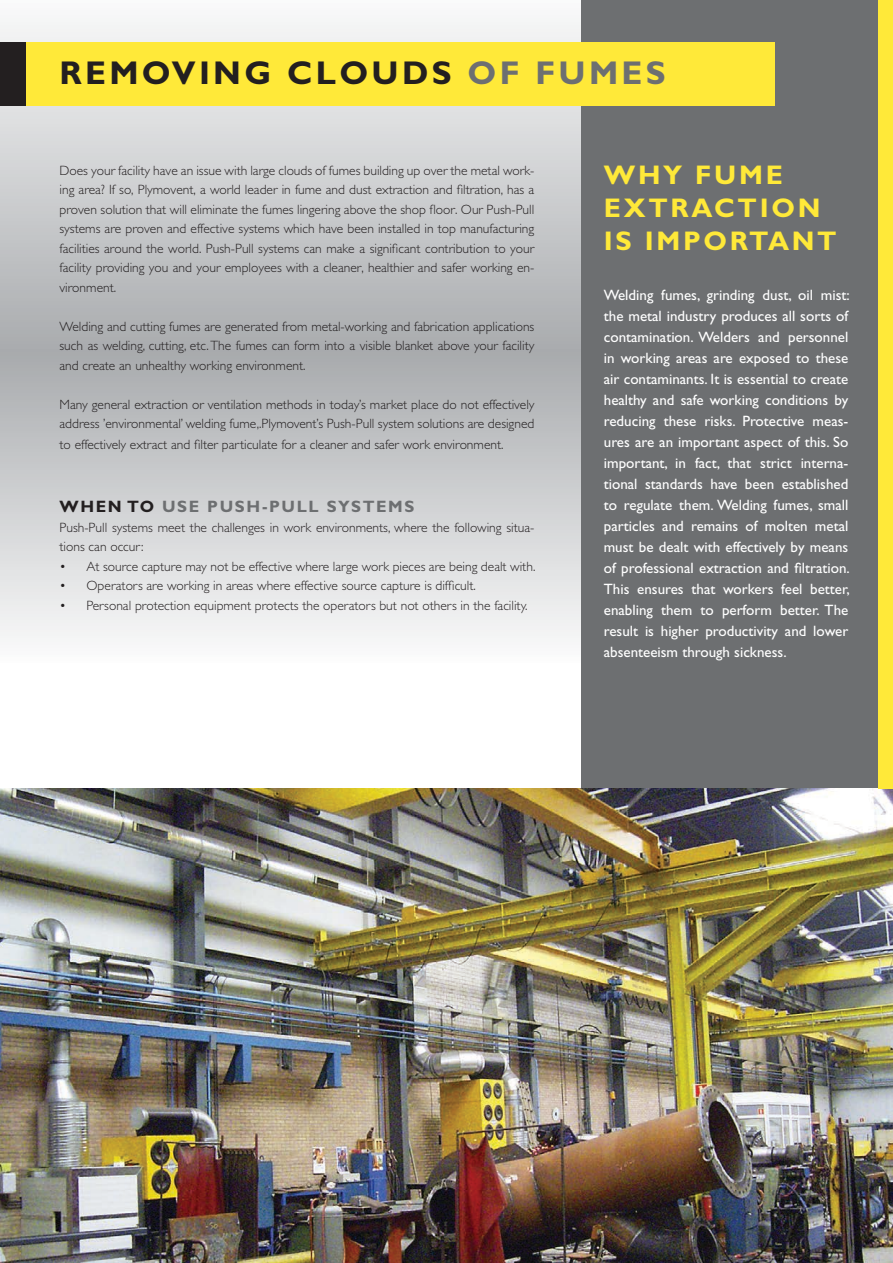
<style>
.page{position:relative;width:893px;height:1263px;background:#fff}
.page>*{position:absolute;margin:0;border:0;box-sizing:border-box;transform-origin:0 0}
.t1{font:700 33px "Gill Sans Std";letter-spacing:.1em;color:#231f20}
.t2{font:700 33px "Gill Sans Std";color:#6d6f71}
.t3{font:700 27px/33px "Gill Sans Std";letter-spacing:.1em;color:#ffe939}
.t4{font:700 16.5px "Gill Sans Std";letter-spacing:.1em;color:#6d6f71}
.t5{font:700 16.5px "Gill Sans Std";color:#231f20}
.t6{font:15px/21px "Gill Sans Std";color:#fff;text-align:justify}
.t7{font:300 13.5px/19.5px "Gill Sans Std";color:#231f20;text-align:justify}
.s1{color:#6d6f71}
</style>
<div class="page">
<svg style="left:0;top:22px;width:581px;height:327px;background:#c8cacc"></svg>
<div style="left:0;top:349px;width:597px;height:317px;background:linear-gradient(to bottom,#a7a9ac,#fcfcfd)"></div>
<div style="left:581px;top:0;width:312px;height:797px;background:#6d6f71"></div>
<div style="left:0;top:42px;width:775px;height:64px;background:#ffe939"></div>
<div style="left:0;top:42px;width:26px;height:64px;background:#231f20"></div>
<img style="left:0;top:788px;width:893px;height:475px">
<div style="left:879px;top:0;width:14px;height:788px;background:#ffe939"></div>
<h1 class="t1" style="left:60px;top:54px;width:26px">REM</h1>
<h1 class="t1" style="left:142px;top:54px;width:285px">OVING CLOUDS</h1>
<h1 class="t2" style="left:467px;top:54px;width:147px">OF FUMES</h1>
<p class="t7" style="left:60px;top:160px;width:476px">Does your facility have an issue with large clouds of fumes building up over the metal work&shy;ing area? If so, Plymovent, a world leader in fume and dust extraction and filtration, has a proven solution that will eliminate the fumes lingering above the shop floor. Our Push-Pull systems are proven and effective systems which have been installed in top manufacturing facilities around the world. Push-Pull systems can make a significant contribution to your facility providing you and your employees with a cleaner, healthier and safer working en&shy;vironment.</p>
<p class="t7" style="left:60px;top:316px;width:476px">Welding and cutting fumes are generated from metal-working and fabrication applications such as welding, cutting, etc. The fumes can form into a visible blanket above your facility and create an unhealthy working environment.</p>
<p class="t7" style="left:60px;top:394px;width:476px">Many general extraction or ventilation methods in today’s market place do not effectively address ’environmental’ welding fume,.Plymovent’s Push-Pull system solutions are designed</p>
<p class="t7" style="left:60px;top:435px;width:445px">to effectively extract and filter particulate for a cleaner and safer work environment.</p>
<p class="t5" style="left:60px;top:497px;width:116px">WHEN TO<span class="s1">USE</span></p>
<p class="t4" style="left:207px;top:497px;width:133px">PUSH-PULL SYSTEMS</p>
<p class="t7" style="left:60px;top:517px;width:476px">Push-Pull systems meet the challenges in work environments, where the following situa&shy;tions can occur:</p>
<p class="t7" style="left:60px;top:556px;width:477px">• At source capture may not be effective where large work pieces are being dealt with.</p>
<p class="t7" style="left:60px;top:576px;width:418px">• Operators are working in areas where effective source capture is difficult.</p>
<p class="t7" style="left:60px;top:595px;width:469px">• Personal protection equipment protects the operators but not others in the facility.</p>
<h2 class="t3" style="left:604px;top:158px;width:181px">WHY FU ME<br>EXTRAC</h2>
<h2 class="t3" style="left:604px;top:191px;width:234px;text-indent:134px">TION<br>IS IMPORTANT</h2>
<p class="t6" style="left:604px;top:285px;width:247px">Welding fumes, grinding dust, oil mist: the metal industry produces all sorts of contamination. Welders and personnel in working areas are exposed to these air contaminants. It is essential to create healthy and safe working conditions by reducing these risks. Protective meas&shy;ures are an important aspect of this. So important, in fact, that strict interna&shy;tional standards have been established to regulate them. Welding fumes, small particles and remains of molten metal must be dealt with effectively by means of professional extraction and filtration.<br>This ensures that workers feel better, enabling them to perform better. The result is higher productivity and lower absenteeism through sickness.</p>
</div>
